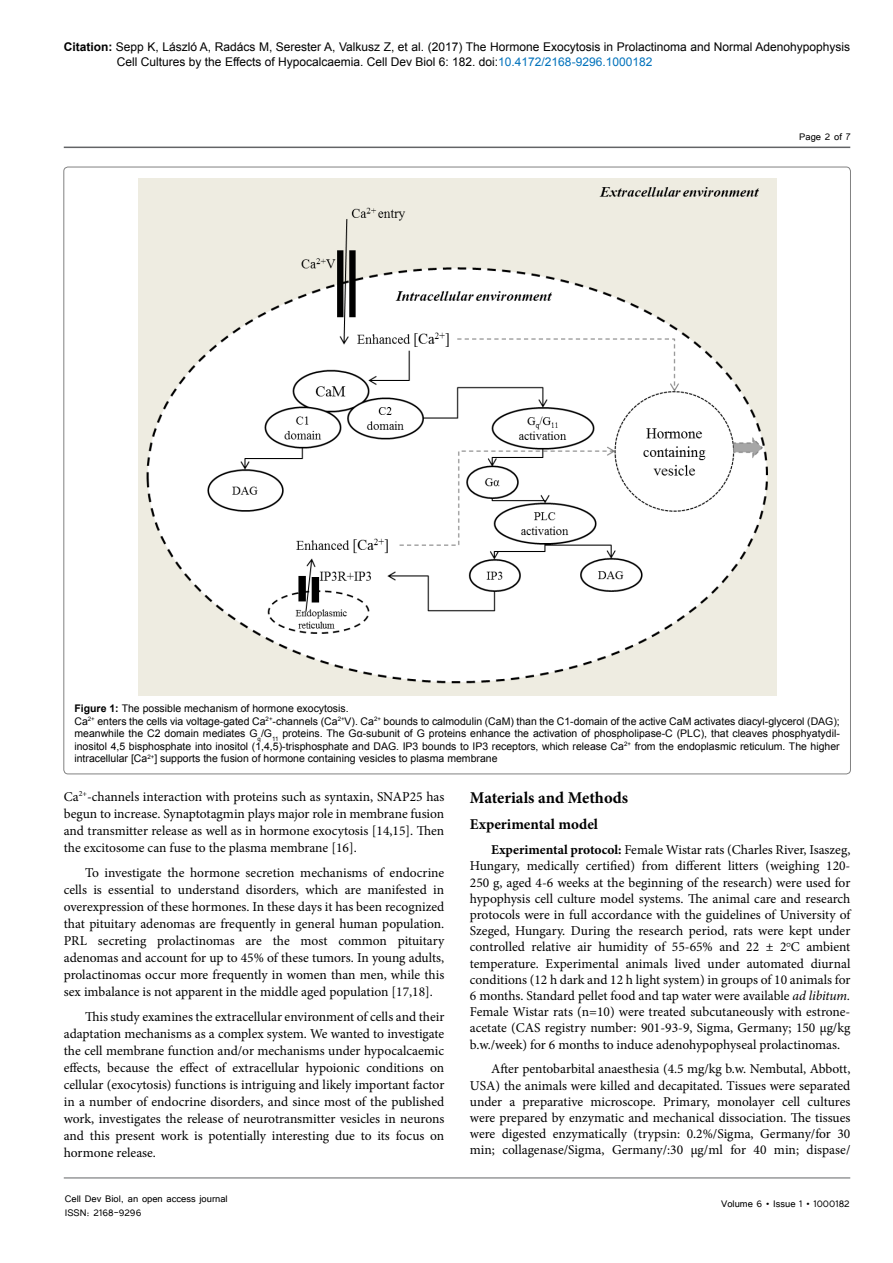
<style>
.page{position:relative;width:893px;height:1263px;background:#fff}
.page>*{position:absolute;margin:0;border:0;box-sizing:border-box;transform-origin:0 0}
.SH{font:700 16.5px "Minion Pro";color:#000}
.SSH{font:700 15px "Minion Pro";color:#000}
.SSH-2{font:13.5px/17px "Minion Pro";color:#000;text-align:justify}
.t1{font:12px/14.4px "Arial";color:#000}
.t2{font:12px/14.4px "Tunga";color:#000}
.t3{font:10.5px/12.6px "Arial";color:#000;text-align:justify}
.s1{font-weight:700}
.s2{color:#0072bc}
.s3{font-style:italic}
</style>
<div class="page">
<hr style="left:64px;top:147px;width:786px;height:1px;background:#636466">
<hr style="left:64px;top:1178px;width:786px;height:1px;background:#636466">
<img style="left:138px;top:179px;width:638px;height:517px">
<p class="t1" style="left:117px;top:40px;width:735px;text-indent:-53px"><span class="s1">Citation:</span> Sepp K, László A, Radács M, Serester A, Valkusz Z, et al. (2017) The Hormone Exocytosis in Prolactinoma and Normal Adenohypophysis<br>Cell Cultures by the Effects of Hypocalcaemia. Cell Dev Biol 6: 182. doi:<span class="s2">10.4172/2168-9296.1000182</span></p>
<p class="t2" style="left:799px;top:128px;width:53px">Page 2 of 7</p>
<p class="t3" style="left:74px;top:702px;width:276px"><span class="s1">Figure 1:</span> The possible mechanism of hormone exocytosis.</p>
<p class="t3" style="left:74px;top:715px;width:767px">Ca<sup>2+</sup> enters the cells via voltage-gated Ca<sup>2+</sup>-channels (Ca<sup>2+</sup>V). Ca<sup>2+</sup> bounds to calmodulin (CaM) than the C1-domain of the active CaM activates diacyl-glycerol (DAG); meanwhile the C2 domain mediates G<sub>q</sub>/G<sub>11</sub> proteins. The Gα-subunit of G proteins enhance the activation of phospholipase-C (PLC), that cleaves phosphyatydil&shy;inositol 4,5 bisphosphate into inositol (1,4,5)-trisphosphate and DAG. IP3 bounds to IP3 receptors, which release Ca<sup>2+</sup> from the endoplasmic reticulum. The higher intracellular [Ca<sup>2+</sup>] supports the fusion of hormone containing vesicles to plasma membrane</p>
<p class="SSH-2" style="left:64px;top:788px;width:382px">Ca<sup>2+</sup>-channels interaction with proteins such as syntaxin, SNAP25 has begun to increase. Synaptotagmin plays major role in membrane fusion and transmitter release as well as in hormone exocytosis [14,15]. Then the excitosome can fuse to the plasma membrane [16].</p>
<p class="SSH-2" style="left:64px;top:864px;width:382px;text-indent:21px">To investigate the hormone secretion mechanisms of endocrine cells is essential to understand disorders, which are manifested in overexpression of these hormones. In these days it has been recognized that pituitary adenomas are frequently in general human population.<br>PRL secreting prolactinomas are the most common pituitary adenomas and account for up to 45% of these tumors. In young adults, prolactinomas occur more frequently in women than men, while this sex imbalance is not apparent in the middle aged population [17,18].</p>
<p class="SSH-2" style="left:64px;top:1008px;width:382px;text-indent:21px">This study examines the extracellular environment of cells and their adaptation mechanisms as a complex system. We wanted to investigate the cell membrane function and/or mechanisms under hypocalcaemic effects, because the effect of extracellular hypoionic conditions on cellular (exocytosis) functions is intriguing and likely important factor in a number of endocrine disorders, and since most of the published work, investigates the release of neurotransmitter vesicles in neurons and this present work is potentially interesting due to its focus on hormone release.</p>
<p class="t2" style="left:65px;top:1190px;width:164px">Cell Dev Biol, an open access journal<br>ISSN: 2168-9296</p>
<p class="SH" style="left:470px;top:786px;width:160px">Materials and Methods</p>
<p class="SSH" style="left:470px;top:814px;width:130px">Experimental model</p>
<p class="SSH-2" style="left:470px;top:842px;width:382px;line-height:16.2px;text-indent:21px"><span class="s1">Experimental protocol:</span> Female Wistar rats (Charles River, Isaszeg, Hungary, medically certified) from different litters (weighing 120- 250 g, aged 4-6 weeks at the beginning of the research) were used for hypophysis cell culture model systems. The animal care and research protocols were in full accordance with the guidelines of University of Szeged, Hungary. During the research period, rats were kept under controlled relative air humidity of 55-65% and 22 ± 2<sup>○</sup>C ambient temperature. Experimental animals lived under automated diurnal conditions (12 h dark and 12 h light system) in groups of 10 animals for 6 months. Standard pellet food and tap water were available <span class="s3">ad libitum.<br></span>Female Wistar rats (n=10) were treated subcutaneously with estrone&shy;acetate (CAS registry number: 901-93-9, Sigma, Germany; 150 μg/kg b.w./week) for 6 months to induce adenohypophyseal prolactinomas.</p>
<p class="SSH-2" style="left:470px;top:1061px;width:382px;line-height:16.2px;text-indent:21px">After pentobarbital anaesthesia (4.5 mg/kg b.w. Nembutal, Abbott, USA) the animals were killed and decapitated. Tissues were separated under a preparative microscope. Primary, monolayer cell cultures were prepared by enzymatic and mechanical dissociation. The tissues were digested enzymatically (trypsin: 0.2%/Sigma, Germany/for 30 min; collagenase/Sigma, Germany/:30 μg/ml for 40 min; dispase/</p>
<p class="t2" style="left:721px;top:1196px;width:130px">Volume 6 • Issue 1 • 1000182</p>
</div>
